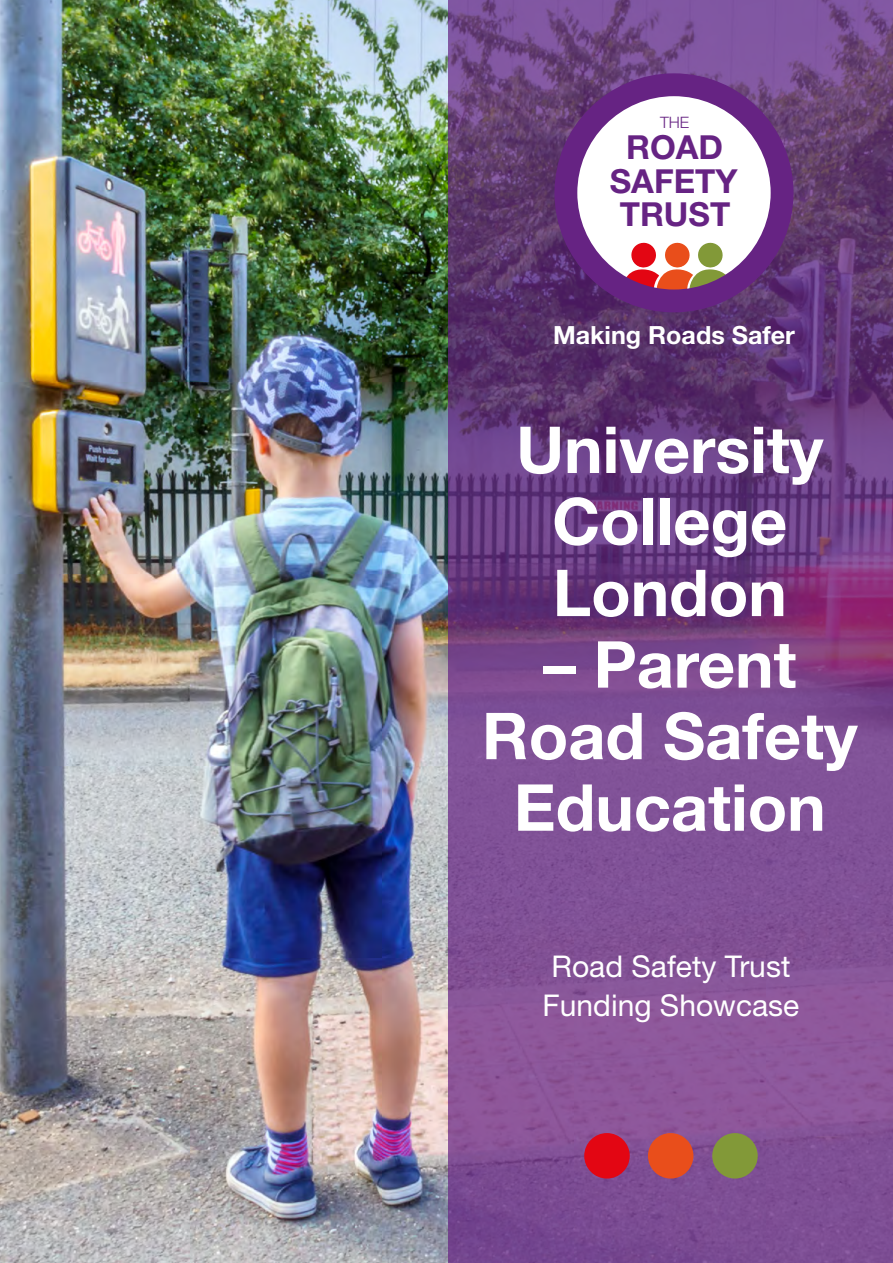
<style>
.page{position:relative;width:893px;height:1263px;background:#fff}
.page>*{position:absolute;margin:0;border:0;box-sizing:border-box;transform-origin:0 0}
.t1{font:700 64.8px/71.6px "Helvetica Neue LT Std";color:#fff;text-align:center}
.t2{font:700 33.15px "Helvetica Neue LT Std";color:#662383}
.t3{font:30px/39px "Helvetica Neue LT Std";color:#fff}
.t4{font:700 25.05px "Helvetica Neue LT Std";color:#fff}
.t5{font:300 15.75px "Helvetica Neue LT Std";color:#662383}
</style>
<div class="page">
<img style="left:0;top:0;width:449px;height:1263px">
<svg style="left:449px;top:0;width:444px;height:1263px;background:#754688"></svg>
<div style="left:584px;top:1133px;width:46px;height:45px;background:#e30613;border-radius:50%"></div>
<div style="left:648px;top:1133px;width:45px;height:45px;background:#e94e1b;border-radius:50%"></div>
<div style="left:712px;top:1133px;width:46px;height:45px;background:#829938;border-radius:50%"></div>
<div style="left:572px;top:87px;width:206px;height:206px;background:#fff;border-radius:50%"></div>
<svg style="left:622px;top:242px;width:112px;height:46px"></svg>
<div style="left:699px;top:246px;width:22px;height:21px;background:#829938;border-radius:50%"></div>
<div style="left:554px;top:73px;width:239px;height:239px;border:23px solid #662383;border-radius:50%"></div>
<p class="t5" style="left:660px;top:113px;width:31px">THE</p>
<p class="t2" style="left:626px;top:126px;width:99px">ROAD</p>
<p class="t2" style="left:610px;top:161px;width:129px">SAFETY</p>
<p class="t2" style="left:620px;top:193px;width:112px">TRUST</p>
<p class="t4" style="left:553px;top:319px;width:243px">Making Roads Safer</p>
<p class="t1" style="left:516px;top:413px;width:309px">University<br>College<br>London</p>
<p class="t1" style="left:482px;top:627px;width:377px">– Parent<br>Road Safety<br>Education</p>
<p class="t3" style="left:543px;top:946px;width:258px">Road Safety Trust<br>Funding Showcase</p>
</div>
